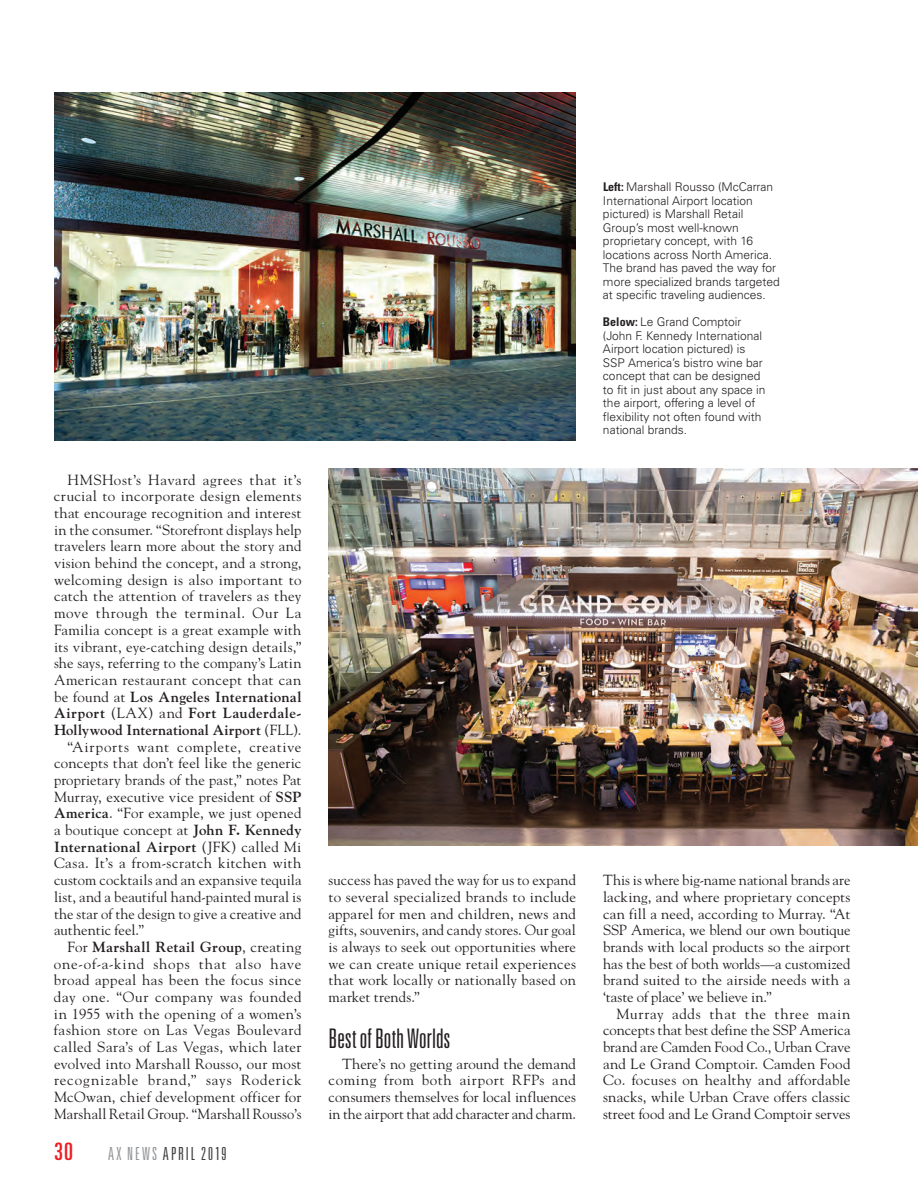
<style>
.page{position:relative;width:918px;height:1188px;background:#fff}
.page>*{position:absolute;margin:0;border:0;box-sizing:border-box;transform-origin:0 0}
.Subhead{font:300 ultra-condensed 27px "Univers LT Std";color:#231f20}
.t1{font:ultra-condensed 24px "Univers LT Std";color:#ee1d23}
.t2{font:300 ultra-condensed 18px "Univers LT Std";letter-spacing:.115em;color:#3e3e3f}
.Body{font:14.7px/16.6px "Goudy Std";letter-spacing:.01em;color:#231f20;text-align:justify}
.t3{font:300 12px/13.5px "Univers LT Std";color:#231f20}
.s1{font-weight:700}
.s2{color:#939598}
.s3{font-weight:700;font-stretch:condensed}
</style>
<div class="page">
<img style="left:54px;top:92px;width:522px;height:348px">
<img style="left:328px;top:468px;width:590px;height:378px">
<p class="Body" style="left:54px;top:471px;width:249px;text-indent:14px">HMSHost’s Havard agrees that it’s crucial to incorporate design elements that encourage recognition and interest in the consumer. “Storefront displays help travelers learn more about the story and vision behind the concept, and a strong, welcoming design is also important to catch the attention of travelers as they move through the terminal. Our La Familia concept is a great example with its vibrant, eye-catching design details,” she says, referring to the company’s Latin American restaurant concept that can be found at <span class="s1">Los Angeles International Airport</span> (LAX) and <span class="s1">Fort Lauderdale-Hollywood International Airport</span> (FLL).</p>
<p class="Body" style="left:54px;top:738px;width:249px;text-indent:14px">“Airports want complete, creative concepts that don’t feel like the generic proprietary brands of the past,” notes Pat Murray, executive vice president of <span class="s1">SSP America</span>. “For example, we just opened a boutique concept at <span class="s1">John F. Kennedy International Airport</span> (JFK) called Mi Casa. It’s a from-scratch kitchen with custom cocktails and an expansive tequila list, and a beautiful hand-painted mural is the star of the design to give a creative and authentic feel.”</p>
<p class="Body" style="left:54px;top:938px;width:249px;text-indent:14px">For <span class="s1">Marshall Retail Group</span>, creating one-of-a-kind shops that also have broad appeal has been the focus since day one. “Our company was founded in 1955 with the opening of a women’s fashion store on Las Vegas Boulevard called Sara’s of Las Vegas, which later evolved into Marshall Rousso, our most recognizable brand,” says Roderick McOwan, chief development officer for Marshall Retail Group. “Marshall Rousso’s</p>
<h2 class="t1" style="left:54px;top:1138px;width:20px">30</h2>
<p class="t2" style="left:108px;top:1144px;width:120px"><span class="s2">AX NEWS</span> APRIL 2019</p>
<p class="Body" style="left:328px;top:872px;width:249px">success has paved the way for us to expand to several specialized brands to include apparel for men and children, news and gifts, souvenirs, and candy stores. Our goal is always to seek out opportunities where we can create unique retail experiences that work locally or nationally based on market trends.”</p>
<p class="Subhead" style="left:328px;top:1024px;width:124px">Best of Both Worlds</p>
<p class="Body" style="left:328px;top:1055px;width:249px;text-indent:14px">There’s no getting around the demand coming from both airport RFPs and consumers themselves for local influences in the airport that add character and charm.</p>
<p class="t3" style="left:603px;top:180px;width:178px"><span class="s3">Left:</span> Marshall Rousso (McCarran<br>International Airport location pictured) is Marshall Retail<br>Group’s most well-known proprietary concept, with 16 locations across North America.<br>The brand has paved the way for more specialized brands targeted at specific traveling audiences.</p>
<p class="t3" style="left:603px;top:315px;width:164px"><span class="s3">Below:</span> Le Grand Comptoir (John F. Kennedy International<br>Airport location pictured) is<br>SSP America’s bistro wine bar concept that can be designed to fit in just about any space in the airport, offering a level of flexibility not often found with national brands.</p>
<p class="Body" style="left:603px;top:872px;width:249px">This is where big-name national brands are lacking, and where proprietary concepts can fill a need, according to Murray. “At SSP America, we blend our own boutique brands with local products so the airport has the best of both worlds—a customized brand suited to the airside needs with a ‘taste of place’ we believe in.”</p>
<p class="Body" style="left:603px;top:1005px;width:249px;text-indent:14px">Murray adds that the three main concepts that best define the SSP America brand are Camden Food Co., Urban Crave and Le Grand Comptoir. Camden Food Co. focuses on healthy and affordable snacks, while Urban Crave offers classic street food and Le Grand Comptoir serves</p>
</div>
